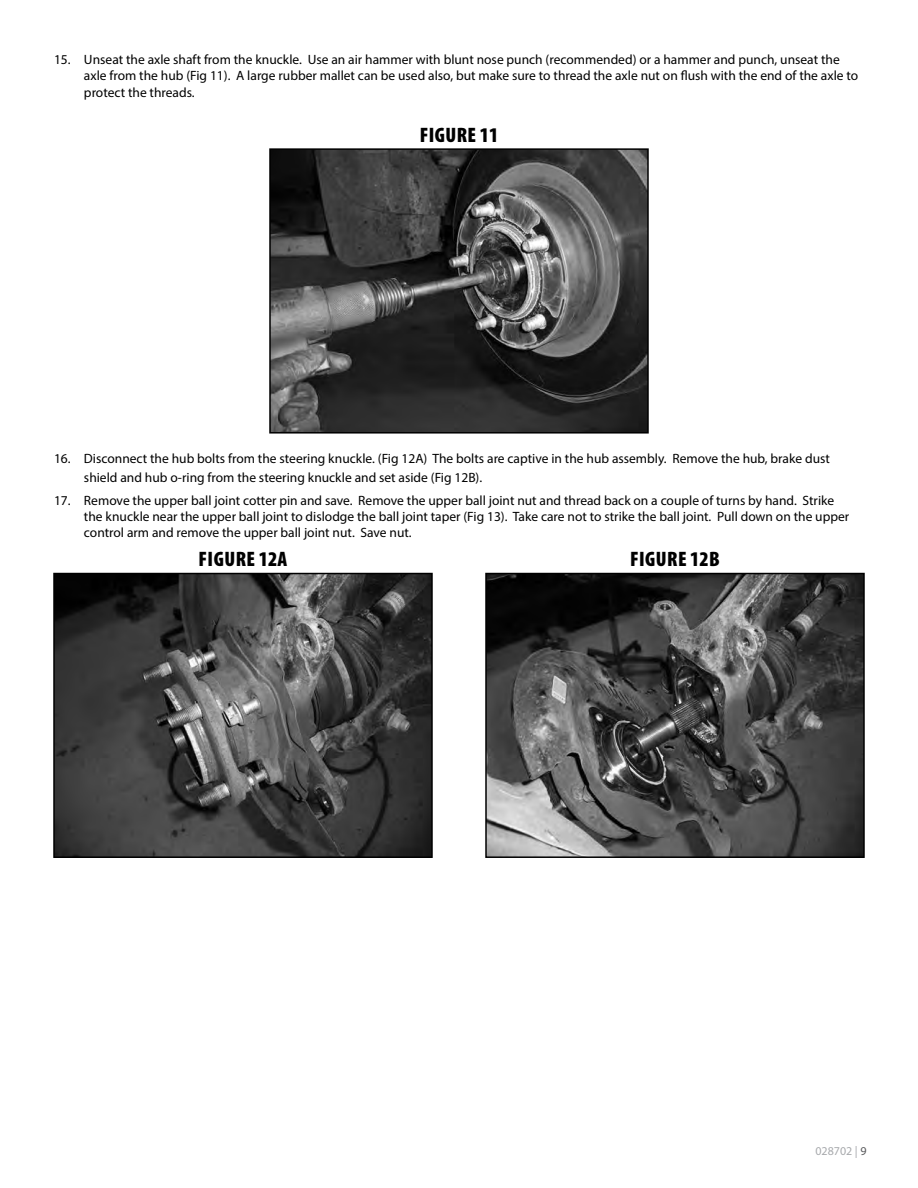
<style>
.page{position:relative;width:918px;height:1188px;background:#fff}
.page>*{position:absolute;margin:0;border:0;box-sizing:border-box;transform-origin:0 0}
.t1{font:900 condensed 21px "Myriad Pro";letter-spacing:.02em;color:#000}
.t2{font:13.5px/16.2px "Myriad Pro";color:#000}
.t3{font:12px "Myriad Pro";color:#a7a9ac}
.s1{color:#58595b}
</style>
<div class="page">
<img style="left:272px;top:151px;width:374px;height:280px">
<div style="left:269px;top:148px;width:380px;height:286px;border:2px solid #000"></div>
<img style="left:56px;top:576px;width:374px;height:279px">
<div style="left:53px;top:573px;width:380px;height:285px;border:2px solid #000"></div>
<img style="left:488px;top:576px;width:374px;height:279px">
<div style="left:485px;top:573px;width:380px;height:285px;border:2px solid #000"></div>
<p class="t2" style="left:84px;top:51px;width:776px;text-indent:-30px">15. Unseat the axle shaft from the knuckle. Use an air hammer with blunt nose punch (recommended) or a hammer and punch, unseat the axle from the hub (Fig 11). A large rubber mallet can be used also, but make sure to thread the axle nut on flush with the end of the axle to protect the threads.</p>
<h1 class="t1" style="left:420px;top:123px;width:80px">FIGURE 11</h1>
<p class="t2" style="left:84px;top:449px;width:747px;line-height:18.9px;text-indent:-30px">16. Disconnect the hub bolts from the steering knuckle. (Fig 12A) The bolts are captive in the hub assembly. Remove the hub, brake dust shield and hub o-ring from the steering knuckle and set aside (Fig 12B).</p>
<p class="t2" style="left:84px;top:492px;width:767px;text-indent:-30px">17. Remove the upper ball joint cotter pin and save. Remove the upper ball joint nut and thread back on a couple of turns by hand. Strike the knuckle near the upper ball joint to dislodge the ball joint taper (Fig 13). Take care not to strike the ball joint. Pull down on the upper control arm and remove the upper ball joint nut. Save nut.</p>
<h1 class="t1" style="left:199px;top:548px;width:90px">FIGURE 12A</h1>
<h1 class="t1" style="left:630px;top:548px;width:91px">FIGURE 12B</h1>
<p class="t3" style="left:815px;top:1143px;width:53px">028702 | <span class="s1">9</span></p>
</div>
